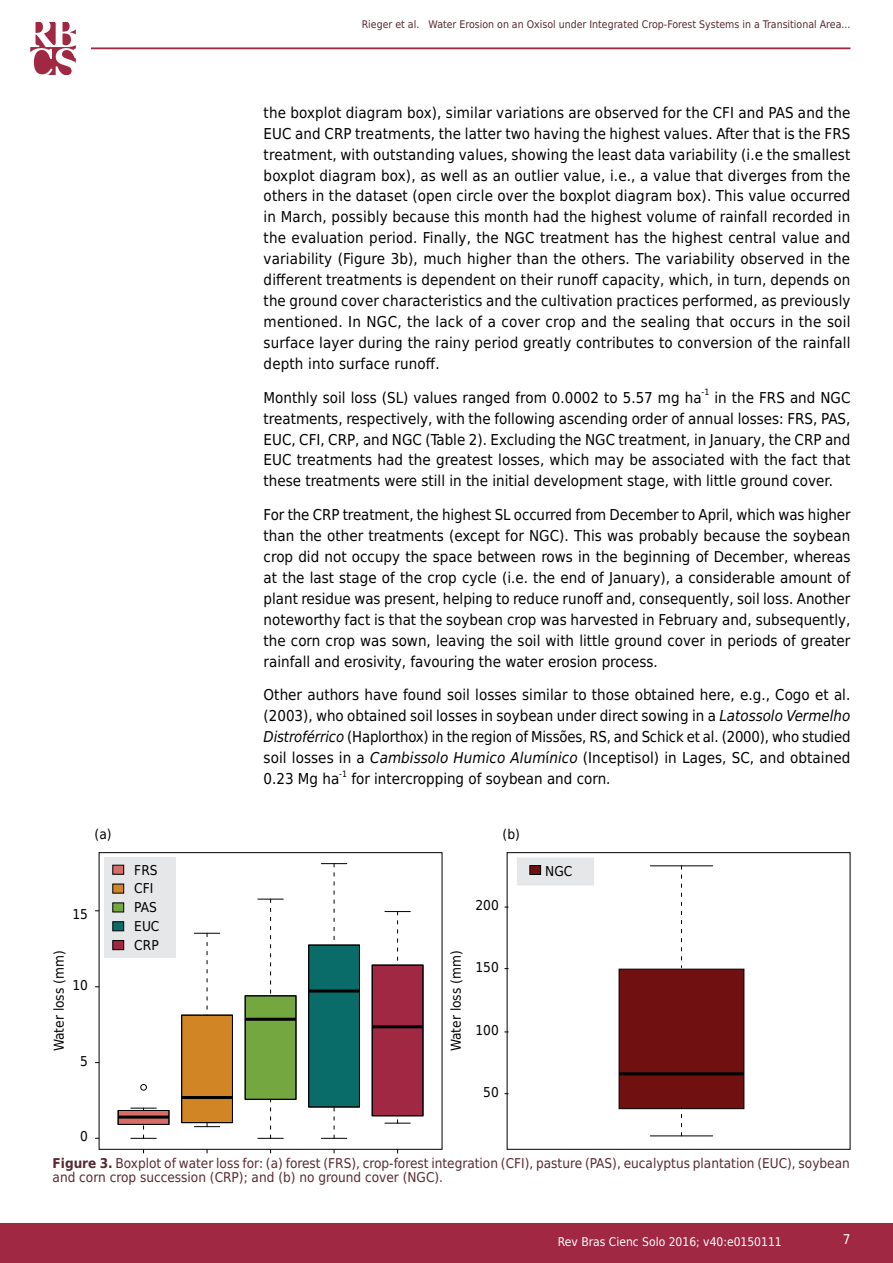
<style>
.page{position:relative;width:893px;height:1263px;background:#fff}
.page>*{position:absolute;margin:0;border:0;box-sizing:border-box;transform-origin:0 0}
.t1{font:15px/21px "DejaVu Sans Condensed";color:#000;text-align:justify}
.t2{font:13.65px/18.9px "DejaVu Sans Condensed";color:#000}
.t3{font:13.5px/14.2px "DejaVu Sans Condensed";color:#582931}
.t4{font:13.5px "DejaVu Sans Condensed";color:#fff}
.t5{font:12px "DejaVu Sans Condensed";color:#fff}
.t6{font:10.5px "DejaVu Sans Condensed";color:#582931}
.t7{font:8.7px "DejaVu Sans Condensed";color:#000}
.s1{font-style:italic}
.s2{font-weight:700}
</style>
<div class="page">
<div style="left:0;top:1223px;width:893px;height:40px;background:#a02842"></div>
<hr style="left:91px;top:47px;width:759px;height:2px;background:#a02842">
<svg style="left:30px;top:22px;width:46px;height:52px"></svg>
<svg style="left:98px;top:852px;width:752px;height:298px"></svg>
<div style="left:104px;top:857px;width:72px;height:101px;background:#e6e7e8"></div>
<div style="left:112px;top:865px;width:12px;height:10px;background:#d86c67;border:1px solid #000"></div>
<div style="left:112px;top:884px;width:12px;height:9px;background:#d18525;border:1px solid #000"></div>
<div style="left:112px;top:902px;width:12px;height:10px;background:#75a741;border:1px solid #000"></div>
<div style="left:112px;top:921px;width:12px;height:10px;background:#0a6c69;border:1px solid #000"></div>
<div style="left:112px;top:940px;width:12px;height:10px;background:#a02842;border:1px solid #000"></div>
<svg style="left:117px;top:1084px;width:53px;height:55px"></svg>
<svg style="left:181px;top:932px;width:52px;height:195px"></svg>
<svg style="left:244px;top:898px;width:53px;height:241px"></svg>
<svg style="left:308px;top:863px;width:52px;height:276px"></svg>
<svg style="left:371px;top:911px;width:53px;height:213px"></svg>
<div style="left:517px;top:857px;width:77px;height:28px;background:#e6e7e8;border:2px solid #e6e7e8"></div>
<div style="left:619px;top:969px;width:125px;height:140px;background:#711011;border:1px solid #000"></div>
<hr style="left:619px;top:1072px;width:125px;height:3px;background:#000">
<svg style="left:681px;top:866px;width:1px;height:102px"></svg>
<svg style="left:681px;top:1107px;width:1px;height:28px"></svg>
<hr style="left:650px;top:1135px;width:63px;height:1px;background:#000">
<hr style="left:650px;top:865px;width:63px;height:1px;background:#000">
<div style="left:529px;top:865px;width:12px;height:10px;background:#711011;border:1px solid #000"></div>
<p class="t6" style="left:362px;top:16px;width:490px">Rieger et al. Water Erosion on an Oxisol under Integrated Crop-Forest Systems in a Transitional Area...</p>
<p class="t1" style="left:264px;top:102px;width:588px">the boxplot diagram box), similar variations are observed for the CFI and PAS and the EUC and CRP treatments, the latter two having the highest values. After that is the FRS treatment, with outstanding values, showing the least data variability (i.e the smallest boxplot diagram box), as well as an outlier value, i.e., a value that diverges from the others in the dataset (open circle over the boxplot diagram box). This value occurred in March, possibly because this month had the highest volume of rainfall recorded in the evaluation period. Finally, the NGC treatment has the highest central value and variability (Figure 3b), much higher than the others. The variability observed in the different treatments is dependent on their runoff capacity, which, in turn, depends on the ground cover characteristics and the cultivation practices performed, as previously mentioned. In NGC, the lack of a cover crop and the sealing that occurs in the soil surface layer during the rainy period greatly contributes to conversion of the rainfall depth into surface runoff.</p>
<p class="t1" style="left:264px;top:386px;width:439px">Monthly soil loss (SL) values ranged from 0.0002 to 5.57 mg ha</p>
<p class="t7" style="left:702px;top:385px;width:9px">-1</p>
<p class="t1" style="left:264px;top:386px;width:588px;text-indent:451px">in the FRS and NGC treatments, respectively, with the following ascending order of annual losses: FRS, PAS, EUC, CFI, CRP, and NGC (Table 2). Excluding the NGC treatment, in January, the CRP and EUC treatments had the greatest losses, which may be associated with the fact that these treatments were still in the initial development stage, with little ground cover.</p>
<p class="t1" style="left:264px;top:504px;width:588px">For the CRP treatment, the highest SL occurred from December to April, which was higher than the other treatments (except for NGC). This was probably because the soybean crop did not occupy the space between rows in the beginning of December, whereas at the last stage of the crop cycle (i.e. the end of January), a considerable amount of plant residue was present, helping to reduce runoff and, consequently, soil loss. Another noteworthy fact is that the soybean crop was harvested in February and, subsequently, the corn crop was sown, leaving the soil with little ground cover in periods of greater rainfall and erosivity, favouring the water erosion process.</p>
<p class="t1" style="left:264px;top:684px;width:588px">Other authors have found soil losses similar to those obtained here, e.g., Cogo et al. (2003), who obtained soil losses in soybean under direct sowing in a <span class="s1">Latossolo Vermelho Distroférrico</span> (Haplorthox) in the region of Missões, RS, and Schick et al. (2000), who studied soil losses in a <span class="s1">Cambissolo Humico Alum</span>í<span class="s1">nico</span> (Inceptisol) in Lages, SC, and obtained 0.23 Mg ha</p>
<p class="t7" style="left:339px;top:767px;width:9px">-1</p>
<p class="t1" style="left:351px;top:768px;width:261px">for intercropping of soybean and corn.</p>
<p class="t2" style="left:95px;top:824px;width:19px">(a)</p>
<p class="t2" style="left:503px;top:824px;width:19px">(b)</p>
<p class="t2" style="left:72px;top:904px;width:17px">15</p>
<p class="t2" style="left:49px;top:1051px;width:102px;rotate:-90deg">Water loss (mm)</p>
<p class="t2" style="left:72px;top:975px;width:17px">10</p>
<p class="t2" style="left:80px;top:1051px;width:9px">5</p>
<p class="t2" style="left:134px;top:860px;width:25px">FRS<br>CFI<br>PAS</p>
<p class="t2" style="left:134px;top:935px;width:26px">CRP</p>
<p class="t2" style="left:134px;top:916px;width:27px">EUC</p>
<p class="t2" style="left:475px;top:896px;width:25px">200</p>
<p class="t2" style="left:446px;top:1051px;width:102px;rotate:-90deg">Water loss (mm)</p>
<p class="t2" style="left:475px;top:957px;width:25px">150</p>
<p class="t2" style="left:475px;top:1020px;width:25px">100</p>
<p class="t2" style="left:483px;top:1082px;width:17px">50</p>
<p class="t2" style="left:80px;top:1127px;width:9px">0</p>
<p class="t2" style="left:545px;top:861px;width:29px">NGC</p>
<p class="t3" style="left:53px;top:1155px;width:799px"><span class="s2">Figure 3.</span> Boxplot of water loss for: (a) forest (FRS), crop-forest integration (CFI), pasture (PAS), eucalyptus plantation (EUC), soybean and corn crop succession (CRP); and (b) no ground cover (NGC).</p>
<p class="t5" style="left:558px;top:1231px;width:225px">Rev Bras Cienc Solo 2016; v40:e0150111</p>
<p class="t4" style="left:843px;top:1228px;width:9px">7</p>
</div>
